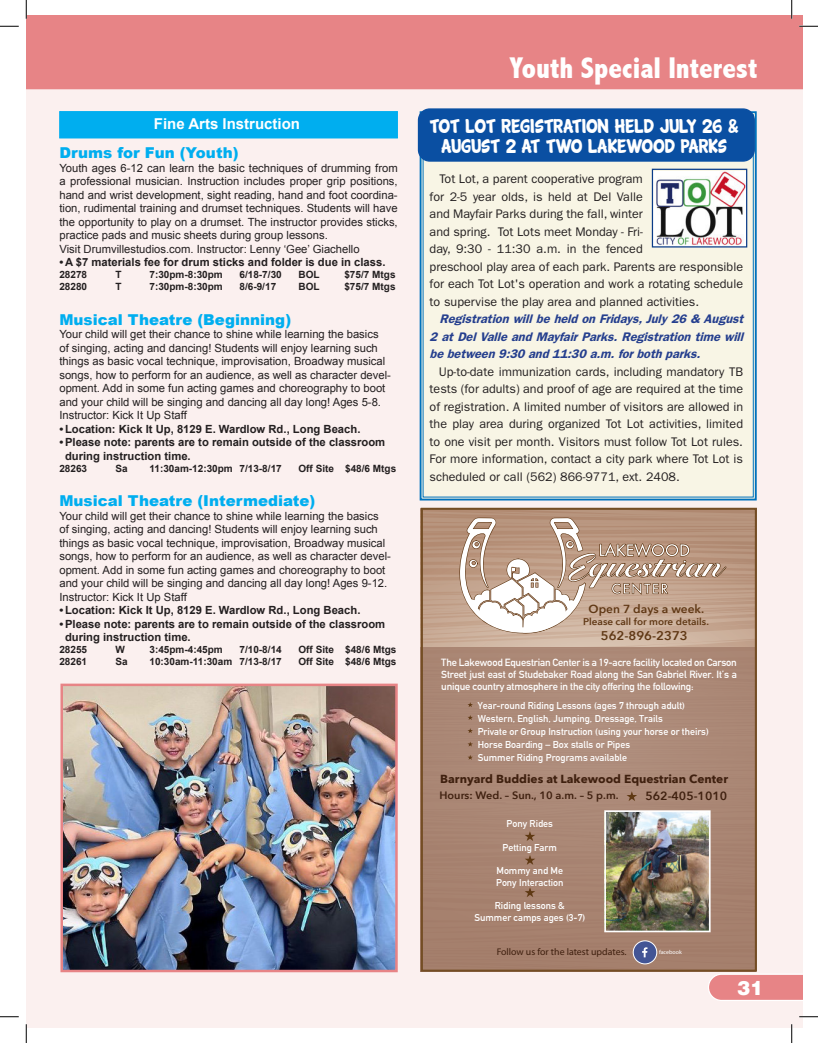
<style>
.page{position:relative;width:818px;height:1043px;background:#fff}
.page>*{position:absolute;margin:0;border:0;box-sizing:border-box;transform-origin:0 0}
.Course{font:800 condensed 30px "Abadi";color:#fff}
.Course-2{font:20px/20px "Cartwheel";color:#fff;text-align:center}
.t1{font:900 20px "Helvetica";color:#fff}
.activityname{font:900 15px "Arial";color:#00aeef}
.t2{font:700 15px "Arial";color:#fff}
.t3{font:600 12.62px "Avenir Next";color:#603815}
.Course-3{font:12.5px/17.5px "ITC Franklin Gothic Std";color:#231f20}
.Course-4{font:italic 600 12.5px/17.5px "ITC Franklin Gothic Std";color:#253f8e;text-align:justify}
.t4{font:600 11.88px "Avenir Next";color:#3f200f}
.t5{font:700 11.62px "Avenir Next";color:#3f200f}
.t6{font:600 11.62px "Avenir Next";color:#603815}
.description{font:11.25px/13.5px "Arial";color:#231f20}
.t7{font:700 11.25px/13.5px "Arial";color:#231f20}
.t8{font:600 10.75px "Avenir Next";color:#3f200f}
.t9{font:700 10.25px/12.2px "DIN Alternate";letter-spacing:-.015em;color:#fff;text-align:justify}
.activityinfo{font:700 10px "Arial";color:#231f20}
.t10{font:700 9.75px/13.1px "DIN Alternate";color:#fff}
.t11{font:600 9.75px "Avenir Next";color:#603815}
.t12{font:9.62px "Myriad Pro";color:#3f200f}
.t13{font:5.75px "Myriad Pro";color:#fff}
</style>
<div class="page">
<div style="left:26px;top:86px;width:776px;height:942px;background:#fbf0ef"></div>
<svg style="left:708px;top:974px;width:94px;height:27px;background:#e99193"></svg>
<img style="left:63px;top:686px;width:332px;height:283px">
<div style="left:60px;top:683px;width:338px;height:289px;border:2px solid #e78486"></div>
<svg style="left:420px;top:634px;width:333px;height:13px;background:#cfb5a1"></svg>
<div style="left:420px;top:647px;width:335px;height:324px;background:#aa8775"></div>
<div style="left:421px;top:508px;width:335px;height:463px;border:2px solid #744d24"></div>
<svg style="left:468px;top:702px;width:5px;height:5px"></svg>
<svg style="left:468px;top:715px;width:5px;height:5px"></svg>
<svg style="left:468px;top:728px;width:5px;height:5px"></svg>
<svg style="left:468px;top:742px;width:5px;height:4px"></svg>
<svg style="left:468px;top:755px;width:5px;height:4px"></svg>
<svg style="left:420px;top:809px;width:335px;height:32px"></svg>
<svg style="left:525px;top:855px;width:10px;height:9px"></svg>
<svg style="left:525px;top:887px;width:10px;height:10px"></svg>
<div style="left:633px;top:940px;width:23px;height:23px;background:#435595;border-radius:50%"></div>
<div style="left:632px;top:940px;width:25px;height:24px;border:1px solid #fff;border-radius:50%"></div>
<svg style="left:642px;top:947px;width:5px;height:10px"></svg>
<img style="left:607px;top:813px;width:100px;height:116px">
<div style="left:604px;top:810px;width:106px;height:122px;border:2px solid #fff"></div>
<svg style="left:420px;top:509px;width:335px;height:125px;background:#c2a692"></svg>
<svg style="left:627px;top:791px;width:10px;height:10px"></svg>
<div style="left:59px;top:111px;width:338px;height:27px;background:#00aeef;border:1px solid #00aeef"></div>
<div style="left:26px;top:15px;width:776px;height:74px;background:#e78486"></div>
<div style="left:418px;top:110px;width:339px;height:391px;background:#f8f5e5"></div>
<div style="left:418px;top:109px;width:336px;height:52px;background:#0a4fa2;border-radius:11px"></div>
<div style="left:418px;top:108px;width:336px;height:54px;border:1px solid #0a4fa2;border-radius:11px"></div>
<img style="left:653px;top:171px;width:92px;height:74px">
<div style="left:651px;top:169px;width:96px;height:78px;border:1px solid #0b3c88"></div>
<svg style="left:0;top:25px;width:19px;height:2px"></svg>
<svg style="left:799px;top:25px;width:19px;height:2px"></svg>
<svg style="left:0;top:1016px;width:19px;height:1px"></svg>
<svg style="left:799px;top:1015px;width:19px;height:2px"></svg>
<svg style="left:25px;top:0;width:2px;height:19px"></svg>
<svg style="left:25px;top:1024px;width:2px;height:18px"></svg>
<svg style="left:790px;top:0;width:2px;height:19px"></svg>
<svg style="left:791px;top:1024px;width:1px;height:18px"></svg>
<p class="t2" style="left:154px;top:114px;width:148px">Fine Arts Instruction</p>
<p class="activityname" style="left:59px;top:142px;width:180px">Drums for Fun (Youth)</p>
<p class="description" style="left:59px;top:161px;width:340px;text-align:justify">Youth ages 6-12 can learn the basic techniques of drumming from a professional musician. Instruction includes proper grip positions, hand and wrist development, sight reading, hand and foot coordina&shy;tion, rudimental training and drumset techniques. Students will have the opportunity to play on a drumset. The instructor provides sticks, practice pads and music sheets during group lessons.</p>
<p class="description" style="left:59px;top:242px;width:302px">Visit Drumvillestudios.com. Instructor: Lenny ‘Gee’ Giachello</p>
<p class="t7" style="left:59px;top:256px;width:327px">• A $7 materials fee for drum sticks and folder is due in class.</p>
<p class="activityinfo" style="left:59px;top:268px;width:29px">28278</p>
<p class="activityinfo" style="left:115px;top:268px;width:8px">T</p>
<p class="activityinfo" style="left:149px;top:268px;width:75px">7:30pm-8:30pm</p>
<p class="activityinfo" style="left:239px;top:268px;width:44px">6/18-7/30</p>
<p class="activityinfo" style="left:298px;top:268px;width:23px">BOL</p>
<p class="activityinfo" style="left:344px;top:268px;width:53px">$75/7 Mtgs</p>
<p class="activityinfo" style="left:59px;top:280px;width:29px">28280</p>
<p class="activityinfo" style="left:115px;top:280px;width:8px">T</p>
<p class="activityinfo" style="left:149px;top:280px;width:75px">7:30pm-8:30pm</p>
<p class="activityinfo" style="left:239px;top:280px;width:38px">8/6-9/17</p>
<p class="activityinfo" style="left:298px;top:280px;width:23px">BOL</p>
<p class="activityinfo" style="left:344px;top:280px;width:53px">$75/7 Mtgs</p>
<p class="activityname" style="left:59px;top:308px;width:233px">Musical Theatre (Beginning)</p>
<p class="description" style="left:59px;top:328px;width:333px">Your child will get their chance to shine while learning the basics<br>of singing, acting and dancing! Students will enjoy learning such things as basic vocal technique, improvisation, Broadway musical songs, how to perform for an audience, as well as character devel&shy;opment. Add in some fun acting games and choreography to boot and your child will be singing and dancing all day long! Ages 5-8.<br>Instructor: Kick It Up Staff</p>
<p class="t7" style="left:59px;top:422px;width:302px">•Location: Kick It Up, 8129 E. Wardlow Rd., Long Beach.</p>
<p class="t7" style="left:65px;top:436px;width:322px;text-indent:-6px">•Please note: parents are to remain outside of the classroom during instruction time.</p>
<p class="activityinfo" style="left:59px;top:461px;width:29px">28263</p>
<p class="activityinfo" style="left:115px;top:461px;width:14px">Sa</p>
<p class="activityinfo" style="left:149px;top:461px;width:134px">11:30am-12:30pm 7/13-8/17</p>
<p class="activityinfo" style="left:298px;top:461px;width:99px">Off Site $48/6 Mtgs</p>
<p class="activityname" style="left:59px;top:490px;width:257px">Musical Theatre (Intermediate)</p>
<p class="description" style="left:59px;top:509px;width:333px">Your child will get their chance to shine while learning the basics<br>of singing, acting and dancing! Students will enjoy learning such things as basic vocal technique, improvisation, Broadway musical songs, how to perform for an audience, as well as character devel&shy;opment. Add in some fun acting games and choreography to boot and your child will be singing and dancing all day long! Ages 9-12.<br>Instructor: Kick It Up Staff</p>
<p class="t7" style="left:59px;top:604px;width:302px">•Location: Kick It Up, 8129 E. Wardlow Rd., Long Beach.</p>
<p class="t7" style="left:65px;top:617px;width:322px;text-indent:-6px">•Please note: parents are to remain outside of the classroom during instruction time.</p>
<p class="activityinfo" style="left:59px;top:643px;width:29px">28255</p>
<p class="activityinfo" style="left:115px;top:643px;width:11px">W</p>
<p class="activityinfo" style="left:149px;top:643px;width:75px">3:45pm-4:45pm</p>
<p class="activityinfo" style="left:239px;top:643px;width:44px">7/10-8/14</p>
<p class="activityinfo" style="left:298px;top:643px;width:99px">Off Site $48/6 Mtgs</p>
<p class="activityinfo" style="left:59px;top:655px;width:29px">28261</p>
<p class="activityinfo" style="left:115px;top:655px;width:14px">Sa</p>
<p class="activityinfo" style="left:149px;top:655px;width:134px">10:30am-11:30am 7/13-8/17</p>
<p class="activityinfo" style="left:298px;top:655px;width:99px">Off Site $48/6 Mtgs</p>
<p class="Course" style="left:509px;top:50px;width:250px">Youth Special Interest</p>
<p class="Course-2" style="left:429px;top:117px;width:310px">TOT LOT REGISTRATION HELD JULY 26 &amp;<br>AUGUST 2 AT TWO LAKEWOOD PARKS</p>
<p class="Course-3" style="left:429px;top:170px;width:315px;text-indent:10px">Tot Lot, a parent cooperative program<br>for 2-5 year olds, is held at Del Valle<br>and Mayfair Parks during the fall, winter<br>and spring. Tot Lots meet Monday - Fri-<br>day, 9:30 - 11:30 a.m. in the fenced<br>preschool play area of each park. Parents are responsible for each Tot Lot's operation and work a rotating schedule to supervise the play area and planned activities.</p>
<p class="Course-4" style="left:429px;top:310px;width:319px;text-indent:10px">RegistrationwillbeheldonFridays,July26 &amp; August 2 atDelValleandMayfairParks.Registrationtimewill bebetween9:30 and11:30 a.m.forbothparks.</p>
<p class="Course-3" style="left:429px;top:363px;width:315px;text-align:justify;text-indent:9px">Up-to-date immunization cards, including mandatory TB tests (for adults) and proof of age are required at the time of registration. A limited number of visitors are allowed in the play area during organized Tot Lot activities, limited to one visit per month. Visitors must follow Tot Lot rules.<br>For more information, contact a city park where Tot Lot is scheduled or call (562) 866-9771, ext. 2408.</p>
<p class="t6" style="left:588px;top:599px;width:117px">Open 7 days a week.</p>
<p class="t11" style="left:583px;top:613px;width:127px">Please call for more details.</p>
<p class="t3" style="left:601px;top:625px;width:88px">562-896-2373</p>
<p class="t9" style="left:441px;top:655px;width:297px">The Lakewood Equestrian Center is a 19-acre facility located on Carson Street just east of Studebaker Road along the San Gabriel River. It’s a unique country atmosphere in the city offering the following:</p>
<p class="t10" style="left:477px;top:698px;width:233px">Year-round Riding Lessons (ages 7 through adult)<br>Western, English, Jumping, Dressage, Trails<br>Private or Group Instruction (using your horse or theirs)<br>Horse Boarding – Box stalls or Pipes<br>Summer Riding Programs available</p>
<p class="t5" style="left:440px;top:769px;width:289px">Barnyard Buddies at Lakewood Equestrian Center</p>
<p class="t8" style="left:439px;top:786px;width:180px">Hours: Wed. – Sun., 10 a.m. – 5 p.m.</p>
<p class="t4" style="left:645px;top:786px;width:83px">562-405-1010</p>
<p class="t10" style="left:506px;top:816px;width:48px">Pony Rides</p>
<p class="t10" style="left:502px;top:840px;width:56px">Petting Farm</p>
<p class="t10" style="left:496px;top:864px;width:69px;line-height:11.6px">Mommy and Me<br>Pony Interaction</p>
<p class="t10" style="left:474px;top:899px;width:112px;line-height:11.6px;text-align:center">Riding lessons &amp;<br>Summer camps ages (3-7)</p>
<p class="t12" style="left:496px;top:946px;width:131px">Follow us for the latest updates.</p>
<p class="t13" style="left:659px;top:948px;width:24px">facebook</p>
<p class="t1" style="left:737px;top:975px;width:28px">31</p>
</div>
